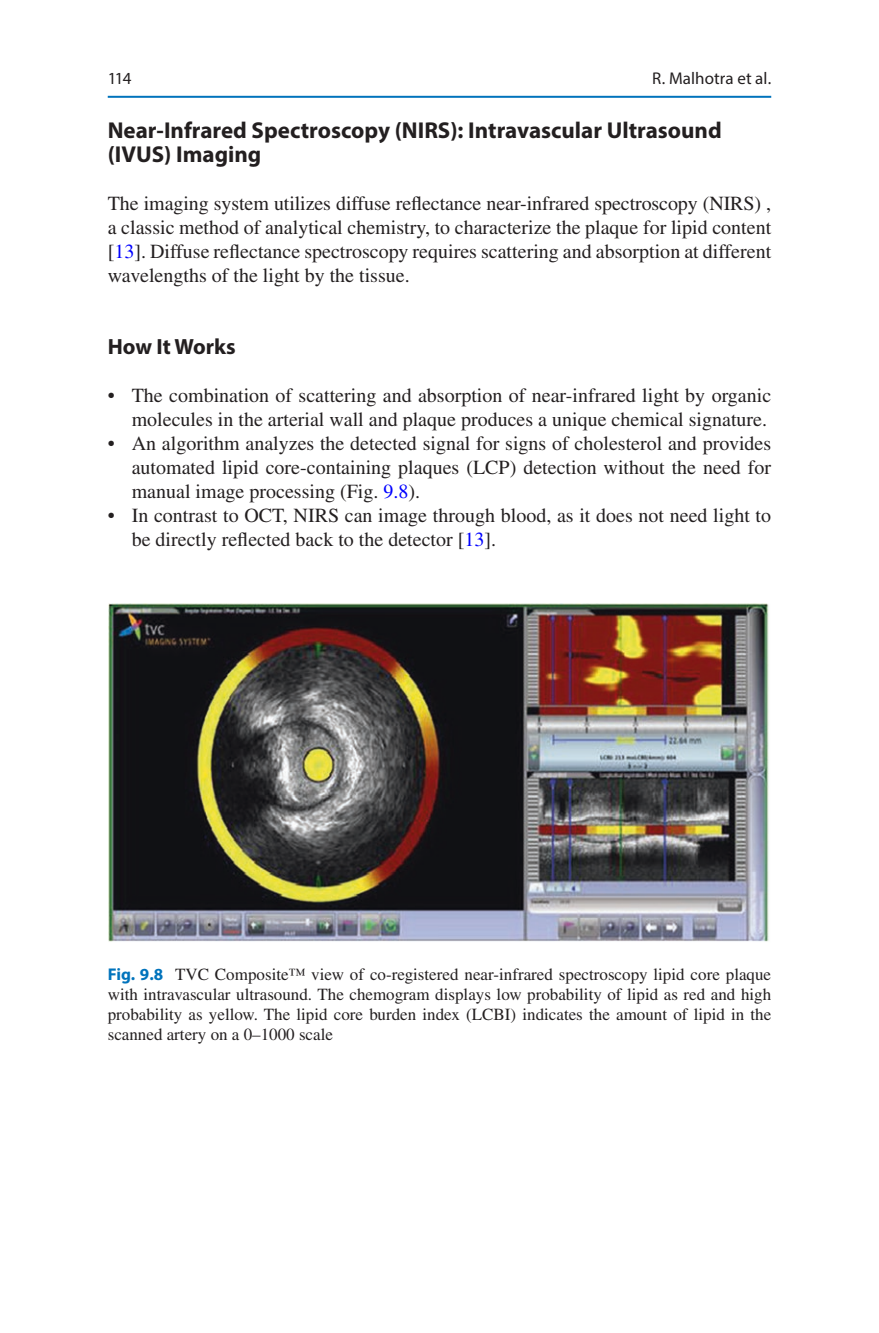
<style>
.page{position:relative;width:879px;height:1333px;background:#fff}
.page>*{position:absolute;margin:0;border:0;box-sizing:border-box;transform-origin:0 0}
.t1{font:700 23px/24px "Myriad Pro";color:#231f20}
.t2{font:700 22px "Myriad Pro";letter-spacing:-.005em;color:#231f20}
.t3{font:20px/24px "Times LT Std";color:#231f20;text-align:justify}
.t4{font:17px/20px "Times LT Std";color:#231f20;text-align:justify}
.t5{font:17px "Myriad Pro Regular 2";letter-spacing:.005em;color:#231f20}
.t6{font:17px "Myriad Pro";color:#231f20}
.s1{color:#00f}
.s2{font-family:"Myriad Pro";font-weight:700;color:#0073bc}
</style>
<div class="page">
<img style="left:108px;top:603px;width:661px;height:339px">
<hr style="left:108px;top:96px;width:663px;height:2px;background:#0073bc">
<p class="t5" style="left:652px;top:68px;width:120px">R. Malhotra et al.</p>
<p class="t6" style="left:108px;top:68px;width:25px">114</p>
<p class="t1" style="left:108px;top:117px;width:615px">Near-Infrared Spectroscopy (NIRS): Intravascular Ultrasound (IVUS) Imaging</p>
<p class="t3" style="left:108px;top:191px;width:665px">The imaging system utilizes diffuse reflectance near-infrared spectroscopy (NIRS) , a classic method of analytical chemistry, to characterize the plaque for lipid content [<span class="s1">13</span>]. Diffuse reflectance spectroscopy requires scattering and absorption at different wavelengths of the light by the tissue.</p>
<p class="t2" style="left:108px;top:332px;width:129px">How It Works</p>
<p class="t3" style="left:108px;top:383px;width:665px;text-align:right">• The combination of scattering and absorption of near-infrared light by organic molecules in the arterial wall and plaque produces a unique chemical signature.</p>
<p class="t3" style="left:132px;top:431px;width:641px;text-indent:-24px">• An algorithm analyzes the detected signal for signs of cholesterol and provides automated lipid core-containing plaques (LCP) detection without the need for manual image processing (Fig. <span class="s1">9.8</span>).</p>
<p class="t3" style="left:132px;top:503px;width:641px;text-indent:-24px">• In contrast to OCT, NIRS can image through blood, as it does not need light to be directly reflected back to the detector [<span class="s1">13</span>].</p>
<p class="t4" style="left:108px;top:963px;width:665px"><span class="s2">Fig. 9.8</span> TVC Composite™ view of co-registered near-infrared spectroscopy lipid core plaque with intravascular ultrasound. The chemogram displays low probability of lipid as red and high probability as yellow. The lipid core burden index (LCBI) indicates the amount of lipid in the scanned artery on a 0–1000 scale</p>
</div>
